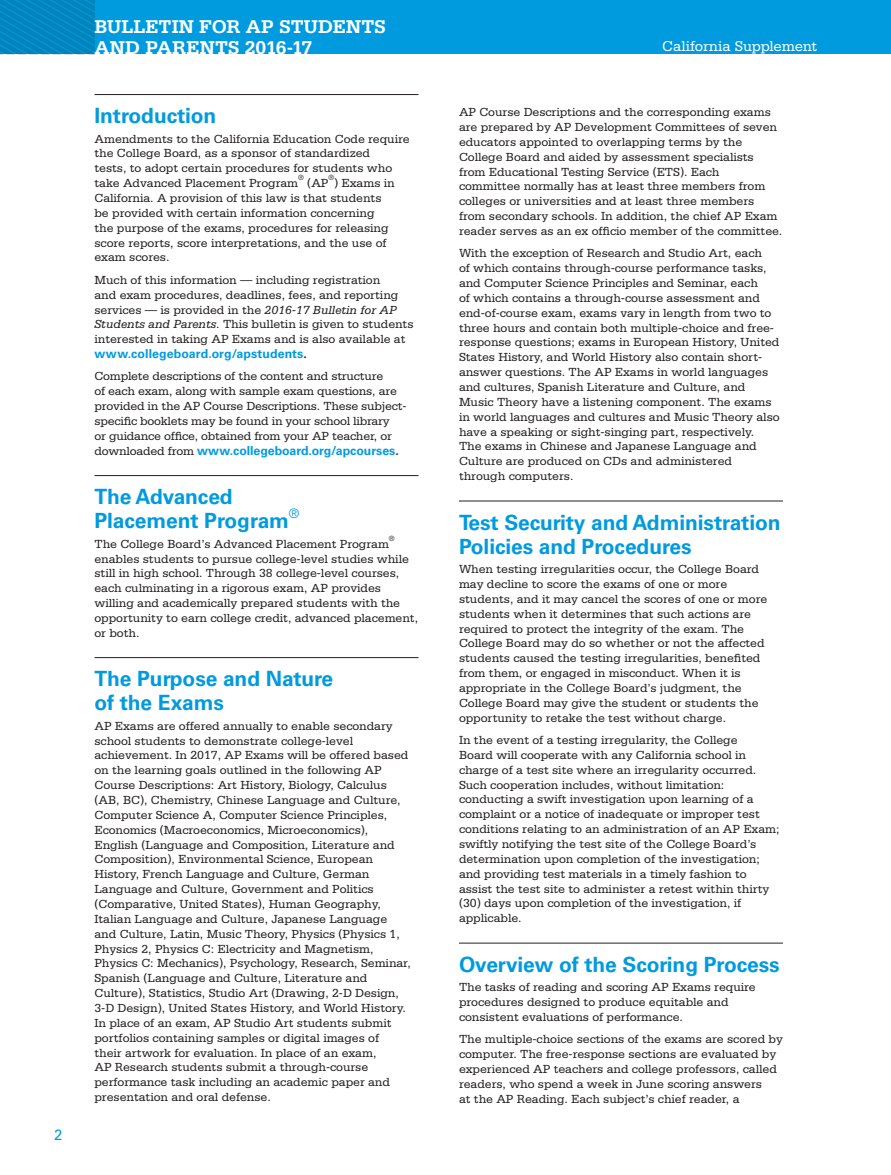
<style>
.page{position:relative;width:891px;height:1175px;background:#fff}
.page>*{position:absolute;margin:0;border:0;box-sizing:border-box;transform-origin:0 0}
.t1{font:700 21px/24px "Univers LT Std";letter-spacing:-.005em;color:#009bde}
.t2{font:700 19.5px/21px "Serifa Std";color:#fff}
.t3{font:15px "Serifa Std";letter-spacing:-.015em;color:#fff}
.t4{font:15px "Univers LT Std";color:#009bde}
.t5{font:300 13.05px "Univers LT Std";color:#009bde}
.Std_Txt{font:12.3px/14.9px "Serifa Std";letter-spacing:-.005em;color:#231f20}
.Std_Txt-2{font:300 7.2px "Univers LT Std";color:#231f20}
.s1{font-style:italic}
.s2{font-family:"Univers LT Std";font-weight:700;color:#009bde}
.s3{font-family:"Univers LT Std";font-weight:700}
</style>
<div class="page">
<div style="left:0;top:0;width:891px;height:54px;background:#009bde"></div>
<svg style="left:0;top:0;width:94px;height:54px"></svg>
<hr style="left:94px;top:94px;width:324px;height:1px;background:#231f20">
<hr style="left:94px;top:475px;width:324px;height:1px;background:#231f20">
<hr style="left:94px;top:657px;width:324px;height:1px;background:#231f20">
<hr style="left:459px;top:501px;width:324px;height:1px;background:#231f20">
<hr style="left:459px;top:942px;width:324px;height:1px;background:#231f20">
<p class="t4" style="left:54px;top:1125px;width:10px">2</p>
<h2 class="t2" style="left:94px;top:16px;width:293px">BULLETIN FOR AP STUDENTS<br>AND PARENTS 2016-17</h2>
<h2 class="t1" style="left:94px;top:104px;width:123px">Introduction</h2>
<p class="Std_Txt" style="left:94px;top:131px;width:317px">Amendments to the California Education Code require the College Board, as a sponsor of standardized<br>tests, to adopt certain procedures for students who take Advanced Placement Program</p>
<p class="Std_Txt-2" style="left:328px;top:173px;width:7px">®</p>
<p class="Std_Txt" style="left:94px;top:176px;width:302px;text-indent:240px">) Exams in California. A provision of this law is that students be provided with certain information concerning the purpose of the exams, procedures for releasing score reports, score interpretations, and the use of exam scores.</p>
<p class="Std_Txt" style="left:94px;top:272px;width:321px">Much of this information — including registration<br>and exam procedures, deadlines, fees, and reporting services — is provided in the <span class="s1">2016-17 Bulletin for AP Students and Parents</span>. This bulletin is given to students interested in taking AP Exams and is also available at <span class="s2">www.collegeboard.org/apstudents</span><span class="s3">.</span></p>
<p class="Std_Txt" style="left:94px;top:369px;width:314px">Complete descriptions of the content and structure<br>of each exam, along with sample exam questions, are provided in the AP Course Descriptions. These subject&shy;specific booklets may be found in your school library<br>or guidance office, obtained from your AP teacher, or downloaded from <span class="s2">www.collegeboard.org/apcourses</span><span class="s3">.</span></p>
<h2 class="t1" style="left:94px;top:485px;width:196px">The Advanced<br>Placement Program</h2>
<p class="Std_Txt-2" style="left:298px;top:173px;width:7px">®</p>
<p class="Std_Txt" style="left:307px;top:176px;width:23px">(AP</p>
<h2 class="t5" style="left:289px;top:505px;width:12px">®</h2>
<p class="Std_Txt" style="left:94px;top:536px;width:296px">The College Board’s Advanced Placement Program</p>
<p class="Std_Txt-2" style="left:389px;top:533px;width:7px">®</p>
<p class="Std_Txt" style="left:95px;top:551px;width:325px">enables students to pursue college-level studies while still in high school. Through 38 college-level courses, each culminating in a rigorous exam, AP provides willing and academically prepared students with the opportunity to earn college credit, advanced placement, or both.</p>
<h2 class="t1" style="left:94px;top:667px;width:240px">The Purpose and Nature of the Exams</h2>
<p class="Std_Txt" style="left:94px;top:718px;width:318px">AP Exams are offered annually to enable secondary school students to demonstrate college-level achievement. In 2017, AP Exams will be offered based on the learning goals outlined in the following AP Course Descriptions: Art History, Biology, Calculus (AB, BC), Chemistry, Chinese Language and Culture, Computer Science A, Computer Science Principles, Economics (Macroeconomics, Microeconomics), English (Language and Composition, Literature and Composition), Environmental Science, European History, French Language and Culture, German Language and Culture, Government and Politics (Comparative, United States), Human Geography, Italian Language and Culture, Japanese Language and Culture, Latin, Music Theory, Physics (Physics 1, Physics 2, Physics C: Electricity and Magnetism, Physics C: Mechanics), Psychology, Research, Seminar, Spanish (Language and Culture, Literature and Culture), Statistics, Studio Art (Drawing, 2-D Design, 3-D Design), United States History, and World History.<br>In place of an exam, AP Studio Art students submit portfolios containing samples or digital images of<br>their artwork for evaluation. In place of an exam,<br>AP Research students submit a through-course performance task including an academic paper and presentation and oral defense.</p>
<p class="t3" style="left:662px;top:38px;width:157px">California Supplement</p>
<p class="Std_Txt" style="left:459px;top:105px;width:325px">AP Course Descriptions and the corresponding exams are prepared by AP Development Committees of seven educators appointed to overlapping terms by the College Board and aided by assessment specialists from Educational Testing Service (ETS). Each committee normally has at least three members from colleges or universities and at least three members from secondary schools. In addition, the chief AP Exam reader serves as an ex officio member of the committee.</p>
<p class="Std_Txt" style="left:459px;top:246px;width:322px">With the exception of Research and Studio Art, each<br>of which contains through-course performance tasks, and Computer Science Principles and Seminar, each<br>of which contains a through-course assessment and end-of-course exam, exams vary in length from two to three hours and contain both multiple-choice and free&shy;response questions; exams in European History, United States History, and World History also contain short&shy;answer questions. The AP Exams in world languages and cultures, Spanish Literature and Culture, and Music Theory have a listening component. The exams in world languages and cultures and Music Theory also have a speaking or sight-singing part, respectively.<br>The exams in Chinese and Japanese Language and Culture are produced on CDs and administered through computers.</p>
<h2 class="t1" style="left:459px;top:510px;width:323px">Test Security and Administration<br>Policies and Procedures</h2>
<p class="Std_Txt" style="left:459px;top:562px;width:310px">When testing irregularities occur, the College Board may decline to score the exams of one or more students, and it may cancel the scores of one or more students when it determines that such actions are required to protect the integrity of the exam. The College Board may do so whether or not the affected students caused the testing irregularities, benefited from them, or engaged in misconduct. When it is appropriate in the College Board’s judgment, the College Board may give the student or students the opportunity to retake the test without charge.</p>
<p class="Std_Txt" style="left:459px;top:732px;width:322px">In the event of a testing irregularity, the College<br>Board will cooperate with any California school in charge of a test site where an irregularity occurred.<br>Such cooperation includes, without limitation: conducting a swift investigation upon learning of a complaint or a notice of inadequate or improper test conditions relating to an administration of an AP Exam; swiftly notifying the test site of the College Board’s determination upon completion of the investigation; and providing test materials in a timely fashion to assist the test site to administer a retest within thirty (30) days upon completion of the investigation, if applicable.</p>
<h2 class="t1" style="left:459px;top:952px;width:322px">Overview of the Scoring Process</h2>
<p class="Std_Txt" style="left:459px;top:979px;width:298px">The tasks of reading and scoring AP Exams require procedures designed to produce equitable and consistent evaluations of performance.</p>
<p class="Std_Txt" style="left:459px;top:1031px;width:326px">The multiple-choice sections of the exams are scored by computer. The free-response sections are evaluated by experienced AP teachers and college professors, called readers, who spend a week in June scoring answers<br>at the AP Reading. Each subject’s chief reader, a</p>
</div>
